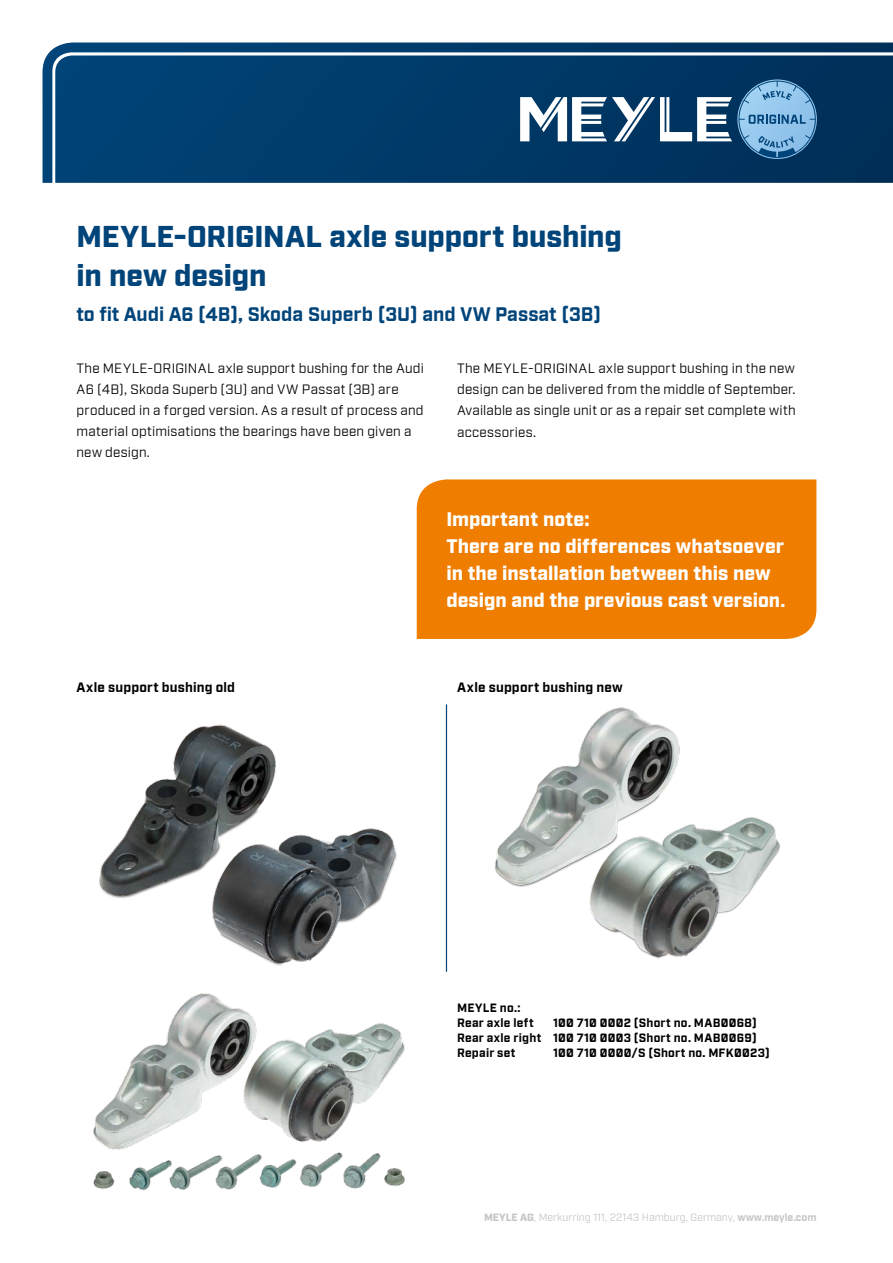
<style>
.page{position:relative;width:893px;height:1263px;background:#fff}
.page>*{position:absolute;margin:0;border:0;box-sizing:border-box;transform-origin:0 0}
.t1{font:900 30px/39px "Industry Meyle";letter-spacing:-.005em;color:#004479}
.t2{font:900 19.5px/27px "Industry Meyle";color:#fff}
.t3{font:700 19.5px "Industry Meyle";color:#004479}
.t4{font:13.5px/21px "Industry Meyle";letter-spacing:.015em;color:#000}
.t5{font:700 13.5px "Industry Meyle";letter-spacing:.01em;color:#000}
.t6{font:700 12px/15px "Industry Meyle";letter-spacing:.02em;color:#000}
.t7{font:10.5px "Industry Meyle";color:#c6c6c6}
.s1{font-weight:900}
.s2{font-weight:700}
</style>
<div class="page">
<hr style="left:446px;top:704px;width:1px;height:268px;background:#004479">
<img style="left:99px;top:724px;width:298px;height:242px">
<img style="left:93px;top:993px;width:312px;height:198px">
<img style="left:495px;top:707px;width:285px;height:252px">
<div style="left:417px;top:479px;width:399px;height:160px;background:#ef7d00"></div>
<svg style="left:43px;top:43px;width:850px;height:140px;background:#09416e"></svg>
<svg style="left:738px;top:81px;width:78px;height:77px;background:#6397c0"></svg>
<svg style="left:520px;top:97px;width:212px;height:44px"></svg>
<h1 class="t1" style="left:77px;top:219px;width:547px">MEYLE-ORIGINAL axle support bushing in new design</h1>
<h2 class="t3" style="left:77px;top:302px;width:526px">to fit Audi A6 (4B), Skoda Superb (3U) and VW Passat (3B)</h2>
<p class="t4" style="left:77px;top:359px;width:349px">The MEYLE-ORIGINAL axle support bushing for the Audi A6 (4B), Skoda Superb (3U) and VW Passat (3B) are produced in a forged version. As a result of process and material optimisations the bearings have been given a new design.</p>
<p class="t4" style="left:457px;top:359px;width:340px;text-align:justify">The MEYLE-ORIGINAL axle support bushing in the new design can be delivered from the middle of September.<br>Available as single unit or as a repair set complete with accessories.</p>
<h2 class="t2" style="left:446px;top:507px;width:340px">Important note:<br>There are no differences whatsoever in the installation between this new design and the previous cast version.</h2>
<p class="t5" style="left:77px;top:679px;width:160px">Axle support bushing old</p>
<p class="t5" style="left:457px;top:679px;width:167px">Axle support bushing new</p>
<p class="t6" style="left:457px;top:1001px;width:78px">MEYLE no.:<br>Rear axle left</p>
<p class="t6" style="left:457px;top:1016px;width:301px;text-align:justify;text-indent:96px">100 710 0002 (Short no. MAB0068)<br>Rear axle right 100 710 0003 (Short no. MAB0069)<br>Repair set</p>
<p class="t6" style="left:553px;top:1046px;width:218px">100 710 0000/S (Short no. MFK0023)</p>
<p class="t7" style="left:484px;top:1211px;width:334px"><span class="s1">MEYLE AG</span>, Merkurring 111, 22143 Hamburg, Germany, <span class="s2">www.meyle.com</span></p>
</div>
